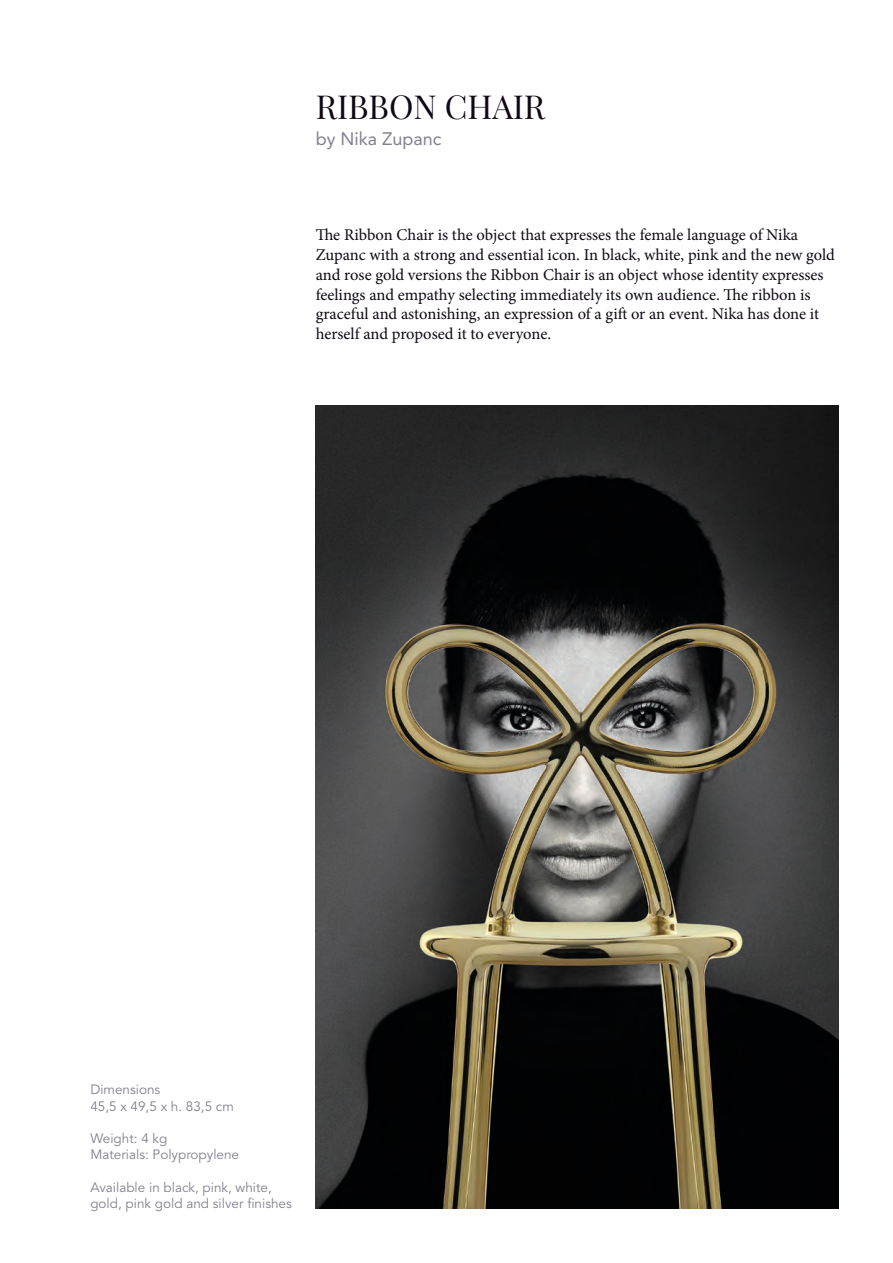
<style>
.page{position:relative;width:893px;height:1263px;background:#fff}
.page>*{position:absolute;margin:0;border:0;box-sizing:border-box;transform-origin:0 0}
.t1{font:33px "Playfair Display SC";color:#100915}
.t2{font:18px "Avenir LT Std";color:#828090}
.t3{font:16.5px/19.8px "Minion Pro";letter-spacing:-.005em;color:#100915}
.t4{font:13.5px/16.2px "Avenir LT Std";color:#828090}
</style>
<div class="page">
<img style="left:316px;top:405px;width:523px;height:804px">
<p class="t1" style="left:316px;top:87px;width:231px">RIBBON CHAIR</p>
<p class="t2" style="left:316px;top:128px;width:127px">by Nika Zupanc</p>
<p class="t3" style="left:316px;top:225px;width:521px">The Ribbon Chair is the object that expresses the female language of Nika Zupanc with a strong and essential icon. In black, white, pink and the new gold and rose gold versions the Ribbon Chair is an object whose identity expresses feelings and empathy selecting immediately its own audience. The ribbon is graceful and astonishing, an expression of a gift or an event. Nika has done it herself and proposed it to everyone.</p>
<p class="t4" style="left:90px;top:1082px;width:72px">Dimensions</p>
<p class="t4" style="left:90px;top:1098px;width:145px">45,5 x 49,5 x h. 83,5 cm</p>
<p class="t4" style="left:90px;top:1130px;width:79px">Weight: 4 kg</p>
<p class="t4" style="left:90px;top:1147px;width:150px">Materials: Polypropylene</p>
<p class="t4" style="left:90px;top:1179px;width:203px">Available in black, pink, white, gold, pink gold and silver finishes</p>
</div>
